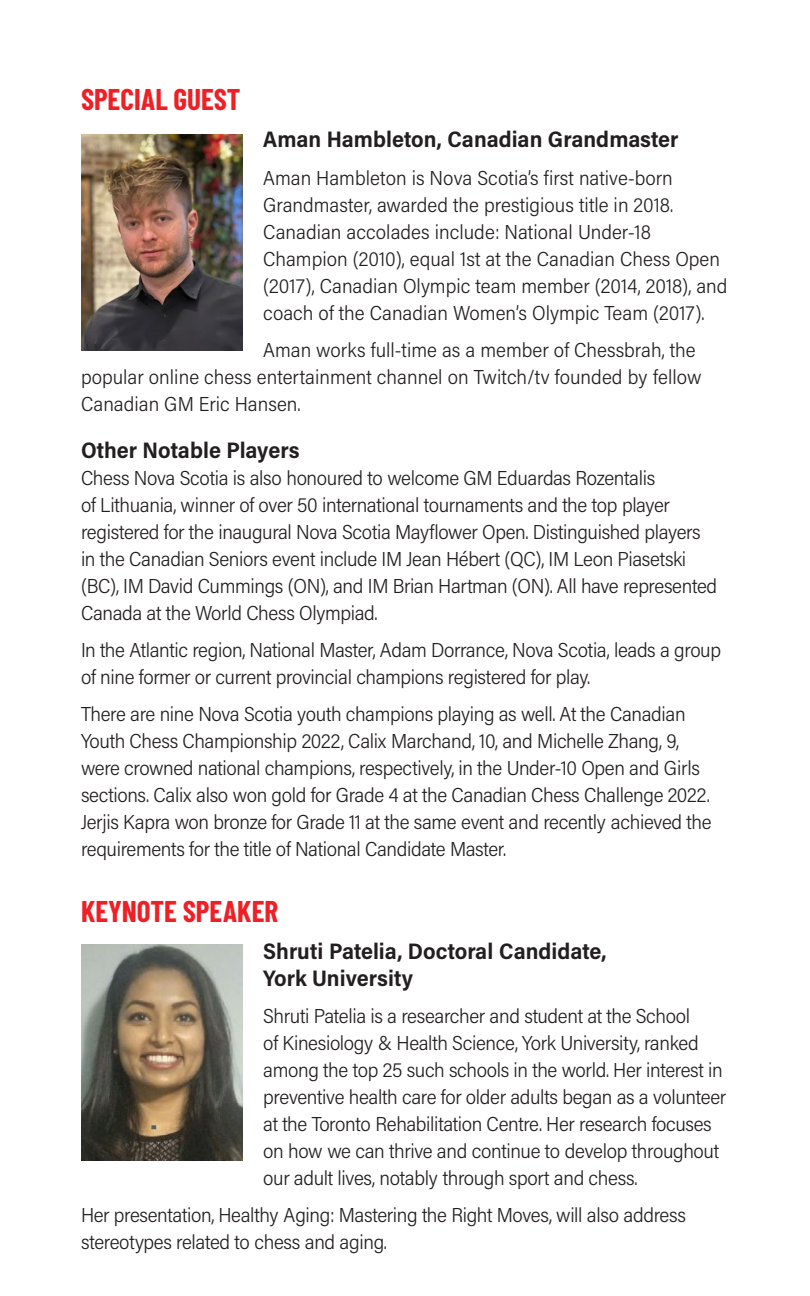
<style>
.page{position:relative;width:810px;height:1296px;background:#fff}
.page>*{position:absolute;margin:0;border:0;box-sizing:border-box;transform-origin:0 0}
.Heading_Section{font:700 29.25px "Barlow Condensed";color:#ee2026}
.Text_bold{font:22.5px/27px "Acumin Variable Concept";color:#231f20}
.Text{font:20.25px/27px "Acumin Variable Concept";letter-spacing:-.02em;color:#231f20}
.Text-2{font:20.25px/27px "Acumin Variable Concept";color:#231f20}
</style>
<div class="page">
<img style="left:81px;top:134px;width:162px;height:216px">
<img style="left:81px;top:945px;width:162px;height:216px">
<p class="Heading_Section" style="left:81px;top:82px;width:161px">SPECIAL GUEST</p>
<p class="Text_bold" style="left:263px;top:125px;width:417px">Aman Hambleton, Canadian Grandmaster</p>
<p class="Text-2" style="left:263px;top:163px;width:466px">Aman Hambleton is Nova Scotia’s first native-born Grandmaster, awarded the prestigious title in 2018.<br>Canadian accolades include: National Under-18<br>Champion (2010), equal 1st at the Canadian Chess Open (2017), Canadian Olympic team member (2014, 2018), and coach of the Canadian Women’s Olympic Team (2017).</p>
<p class="Text-2" style="left:81px;top:335px;width:622px;text-indent:182px">Aman works full-time as a member of Chessbrah, the popular online chess entertainment channel on Twitch/tv founded by fellow<br>Canadian GM Eric Hansen.</p>
<p class="Text_bold" style="left:81px;top:436px;width:220px">Other Notable Players</p>
<p class="Text" style="left:81px;top:464px;width:638px">Chess Nova Scotia is also honoured to welcome GM Eduardas Rozentalis<br>of Lithuania, winner of over 50 international tournaments and the top player registered for the inaugural Nova Scotia Mayflower Open. Distinguished players in the Canadian Seniors event include IM Jean Hébert (QC), IM Leon Piasetski (BC), IM David Cummings (ON), and IM Brian Hartman (ON). All have represented Canada at the World Chess Olympiad.</p>
<p class="Text" style="left:81px;top:636px;width:642px">In the Atlantic region, National Master, Adam Dorrance, Nova Scotia, leads a group of nine former or current provincial champions registered for play.</p>
<p class="Text" style="left:81px;top:700px;width:632px">There are nine Nova Scotia youth champions playing as well. At the Canadian Youth Chess Championship 2022, Calix Marchand, 10, and Michelle Zhang, 9, were crowned national champions, respectively, in the Under-10 Open and Girls sections. Calix also won gold for Grade 4 at the Canadian Chess Challenge 2022.<br>Jerjis Kapra won bronze for Grade 11 at the same event and recently achieved the requirements for the title of National Candidate Master.</p>
<p class="Heading_Section" style="left:81px;top:893px;width:199px">KEYNOTE SPEAKER</p>
<p class="Text_bold" style="left:263px;top:937px;width:345px">Shruti Patelia, Doctoral Candidate,<br>York University</p>
<p class="Text" style="left:263px;top:1002px;width:465px">Shruti Patelia is a researcher and student at the School<br>of Kinesiology &amp; Health Science, York University, ranked among the top 25 such schools in the world. Her interest in preventive health care for older adults began as a volunteer at the Toronto Rehabilitation Centre. Her research focuses on how we can thrive and continue to develop throughout our adult lives, notably through sport and chess.</p>
<p class="Text" style="left:81px;top:1201px;width:607px">Her presentation, Healthy Aging: Mastering the Right Moves, will also address stereotypes related to chess and aging.</p>
</div>
